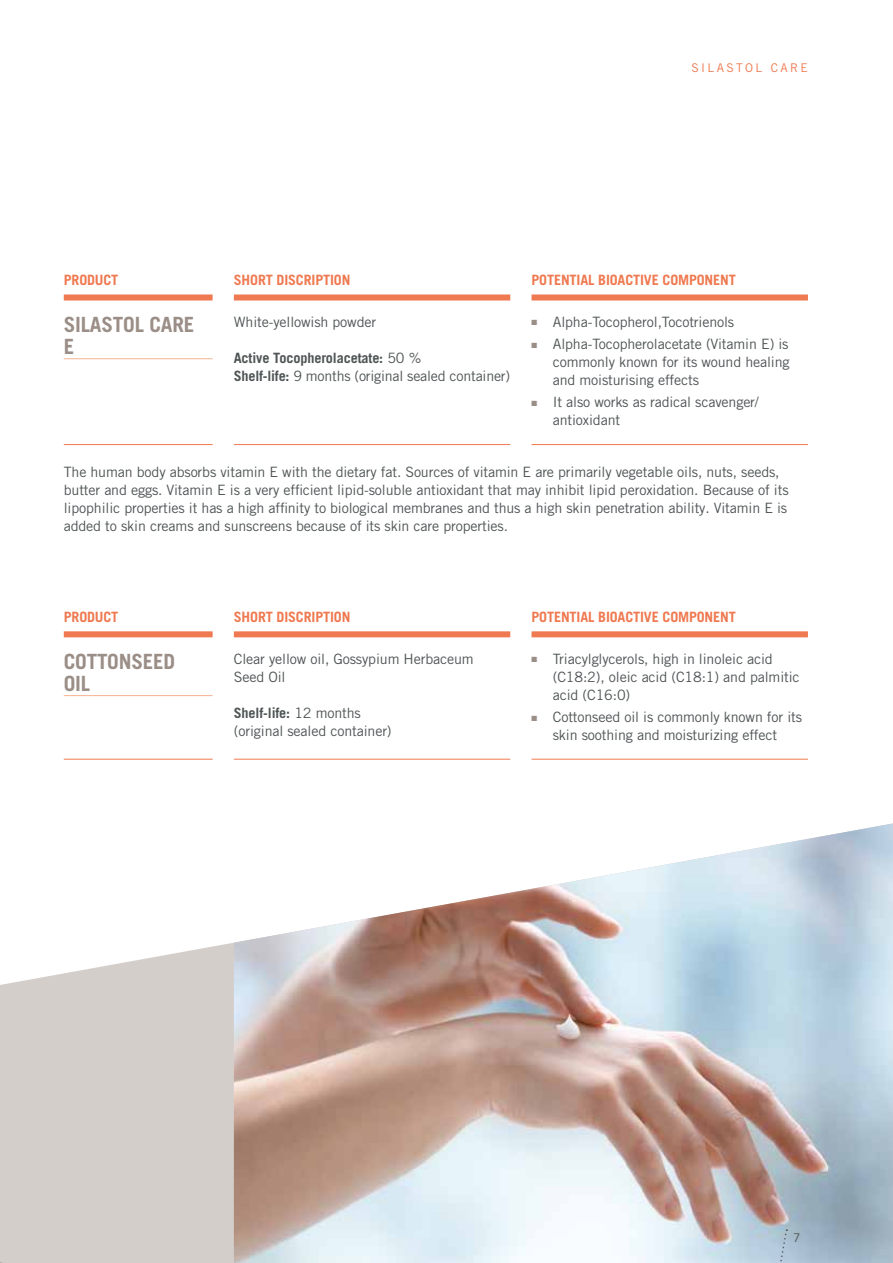
<style>
.page{position:relative;width:893px;height:1263px;background:#fff}
.page>*{position:absolute;margin:0;border:0;box-sizing:border-box;transform-origin:0 0}
.t1{font:700 21px/22.5px "Trade Gothic LT Pro";letter-spacing:-.01em;color:#9b8e87}
.t2{font:14.25px/18px "Trade Gothic LT Pro";letter-spacing:-.01em;color:#4f5455}
.t3{font:700 14.25px "Trade Gothic LT Pro";letter-spacing:-.01em;color:#ef7950}
.t4{font:700 14.25px/18px "Trade Gothic LT Pro";letter-spacing:-.01em;color:#4f5455}
.t5{font:12px "Trade Gothic LT Pro";letter-spacing:.2em;color:#ef7950}
.t6{font:12px "Trade Gothic LT Pro";color:#4f5455}
.s1{font-weight:400}
.s2{color:#9b8e87}
.s3{font-weight:700}
</style>
<div class="page">
<svg style="left:0;top:942px;width:234px;height:321px;background:#d7d1ce"></svg>
<img style="left:234px;top:823px;width:659px;height:440px">
<svg style="left:778px;top:1229px;width:9px;height:34px"></svg>
<div style="left:531px;top:294px;width:277px;height:6px;background:#ef7950"></div>
<hr style="left:531px;top:444px;width:277px;height:1px;background:#ef7950">
<div style="left:234px;top:294px;width:276px;height:6px;background:#ef7950"></div>
<hr style="left:234px;top:444px;width:276px;height:1px;background:#ef7950">
<div style="left:64px;top:294px;width:149px;height:6px;background:#ef7950"></div>
<hr style="left:64px;top:444px;width:149px;height:1px;background:#ef7950">
<hr style="left:64px;top:358px;width:149px;height:1px;background:#f7b394">
<div style="left:531px;top:631px;width:277px;height:6px;background:#ef7950"></div>
<hr style="left:531px;top:759px;width:277px;height:1px;background:#ef7950">
<div style="left:234px;top:631px;width:276px;height:6px;background:#ef7950"></div>
<hr style="left:234px;top:759px;width:276px;height:1px;background:#ef7950">
<div style="left:64px;top:631px;width:149px;height:6px;background:#ef7950"></div>
<hr style="left:64px;top:759px;width:149px;height:1px;background:#ef7950">
<hr style="left:64px;top:695px;width:149px;height:1px;background:#f7b394">
<p class="t5" style="left:691px;top:61px;width:118px">SILASTOL CARE</p>
<p class="t3" style="left:64px;top:271px;width:56px">PRODUCT</p>
<p class="t3" style="left:234px;top:271px;width:118px">SHORT DISCRIPTION</p>
<p class="t3" style="left:531px;top:271px;width:206px">POTENTIAL BIOACTIVE COMPONENT</p>
<h1 class="t1" style="left:64px;top:313px;width:132px">SILASTOL CARE<br>E</h1>
<p class="t2" style="left:234px;top:313px;width:144px">White-yellowish powder</p>
<p class="t4" style="left:234px;top:349px;width:278px">Active Tocopherolacetate: <span class="s1">50 %<br></span>Shelf-life: <span class="s1">9 months (original sealed container)</span></p>
<p class="t2" style="left:531px;top:313px;width:204px"><span class="s2">■</span> Alpha-Tocopherol,Tocotrienols</p>
<p class="t2" style="left:553px;top:335px;width:238px;text-align:justify;text-indent:-21px"><span class="s2">■</span> Alpha-Tocopherolacetate (Vitamin E) is commonly known for its wound healing and moisturising effects</p>
<p class="t2" style="left:553px;top:393px;width:208px;text-indent:-21px"><span class="s2">■</span> It also works as radical scavenger/ antioxidant</p>
<p class="t2" style="left:64px;top:462px;width:726px">The human body absorbs vitamin E with the dietary fat. Sources of vitamin E are primarily vegetable oils, nuts, seeds, butter and eggs. Vitamin E is a very efficient lipid-soluble antioxidant that may inhibit lipid peroxidation. Because of its lipophilic properties it has a high affinity to biological membranes and thus a high skin penetration ability. Vitamin E is added to skin creams and sunscreens because of its skin care properties.</p>
<p class="t3" style="left:64px;top:608px;width:56px">PRODUCT</p>
<p class="t3" style="left:234px;top:608px;width:118px">SHORT DISCRIPTION</p>
<p class="t3" style="left:531px;top:608px;width:206px">POTENTIAL BIOACTIVE COMPONENT</p>
<h1 class="t1" style="left:64px;top:650px;width:113px">COTTONSEED<br>OIL</h1>
<p class="t2" style="left:234px;top:649px;width:241px">Clear yellow oil, Gossypium Herbaceum<br>Seed Oil</p>
<p class="t2" style="left:234px;top:703px;width:159px"><span class="s3">Shelf-life:</span> 12 months (original sealed container)</p>
<p class="t2" style="left:553px;top:649px;width:248px;text-indent:-21px"><span class="s2">■</span> Triacylglycerols, high in linoleic acid (C18:2), oleic acid (C18:1) and palmitic acid (C16:0)</p>
<p class="t2" style="left:531px;top:708px;width:272px;text-align:center"><span class="s2">■</span> Cottonseed oil is commonly known for its skin soothing and moisturizing effect</p>
<p class="t6" style="left:793px;top:1230px;width:9px">7</p>
</div>
